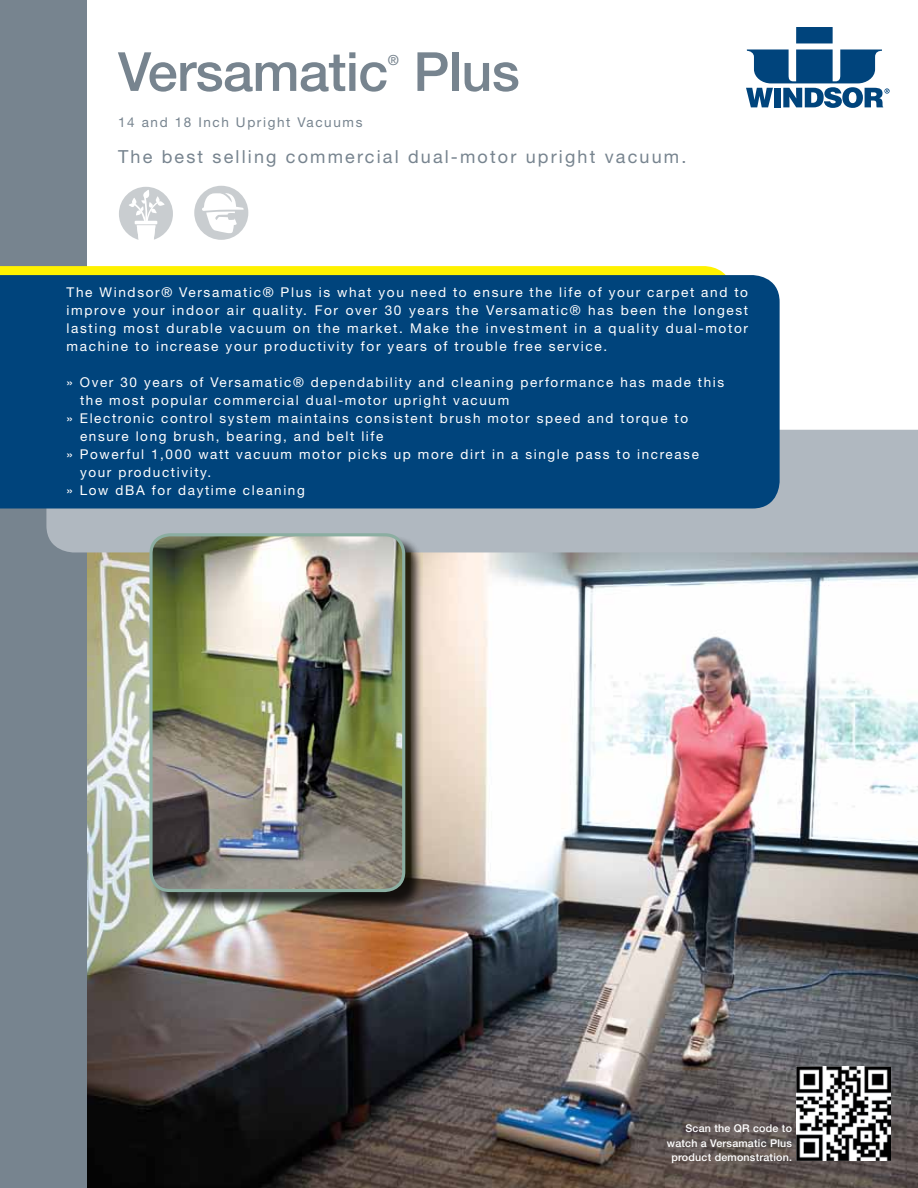
<style>
.page{position:relative;width:918px;height:1188px;background:#fff}
.page>*{position:absolute;margin:0;border:0;box-sizing:border-box;transform-origin:0 0}
.t1{font:500 54px "Helvetica Neue LT Std";letter-spacing:-.01em;color:#77848f}
.t2{font:18px "Helvetica Neue LT Std";letter-spacing:.12em;color:#77848f}
.t3{font:500 13.95px "Helvetica Neue LT Std";color:#77848f}
.t4{font:13.5px/18px "Helvetica Neue LT Std";letter-spacing:.12em;color:#fff;text-align:justify}
.t5{font:13.5px "Helvetica Neue LT Std";letter-spacing:.12em;color:#77848f}
.t6{font:500 10.65px/14.2px "Helvetica Neue LT Std";letter-spacing:.02em;color:#fff;text-align:right}
</style>
<div class="page">
<img style="left:86px;top:552px;width:832px;height:636px">
<div style="left:0;top:0;width:86px;height:1188px;background:#77848f"></div>
<div style="left:46px;top:430px;width:872px;height:122px;background:#b0b8c0"></div>
<svg style="left:0;top:266px;width:726px;height:9px;background:#fef204"></svg>
<div style="left:0;top:275px;width:780px;height:234px;background:#00447c"></div>
<div style="left:152px;top:536px;width:272px;height:375px;background:#000;opacity:.75"></div>
<img style="left:151px;top:535px;width:253px;height:356px">
<div style="left:149px;top:533px;width:256px;height:359px;border:3px solid #8baea1;border-radius:19px"></div>
<img style="left:796px;top:1066px;width:95px;height:95px">
<svg style="left:119px;top:187px;width:54px;height:53px"></svg>
<div style="left:194px;top:186px;width:54px;height:54px;background:#c9cdd0;border-radius:50%"></div>
<svg style="left:202px;top:192px;width:42px;height:42px"></svg>
<div style="left:796px;top:27px;width:37px;height:16px;background:#00447c"></div>
<svg style="left:746px;top:49px;width:144px;height:59px"></svg>
<h1 class="t1" style="left:118px;top:39px;width:272px">Versamatic</h1>
<p class="t3" style="left:388px;top:52px;width:13px">®</p>
<h1 class="t1" style="left:413px;top:39px;width:108px">Plus</h1>
<p class="t5" style="left:118px;top:114px;width:246px">14 and 18 Inch Upright Vacuums</p>
<h2 class="t2" style="left:118px;top:146px;width:570px">The best selling commercial dual-motor upright vacuum.</h2>
<p class="t4" style="left:67px;top:283px;width:683px">The Windsor® Versamatic® Plus is what you need to ensure the life of your carpet and to improve your indoor air quality. For over 30 years the Versamatic® has been the longest lasting most durable vacuum on the market. Make the investment in a quality dual-motor machine to increase your productivity for years of trouble free service.</p>
<p class="t4" style="left:67px;top:373px;width:659px">» Over 30 years of Versamatic® dependability and cleaning performance has made this</p>
<p class="t4" style="left:80px;top:391px;width:431px">the most popular commercial dual-motor upright vacuum</p>
<p class="t4" style="left:67px;top:409px;width:623px">» Electronic control system maintains consistent brush motor speed and torque to</p>
<p class="t4" style="left:80px;top:427px;width:305px">ensure long brush, bearing, and belt life</p>
<p class="t4" style="left:67px;top:445px;width:634px">» Powerful 1,000 watt vacuum motor picks up more dirt in a single pass to increase</p>
<p class="t4" style="left:80px;top:463px;width:133px">your productivity.</p>
<p class="t4" style="left:67px;top:481px;width:240px">» Low dBA for daytime cleaning</p>
<p class="t6" style="left:667px;top:1121px;width:127px">Scan the QR code to watch a Versamatic Plus product demonstration.</p>
</div>
